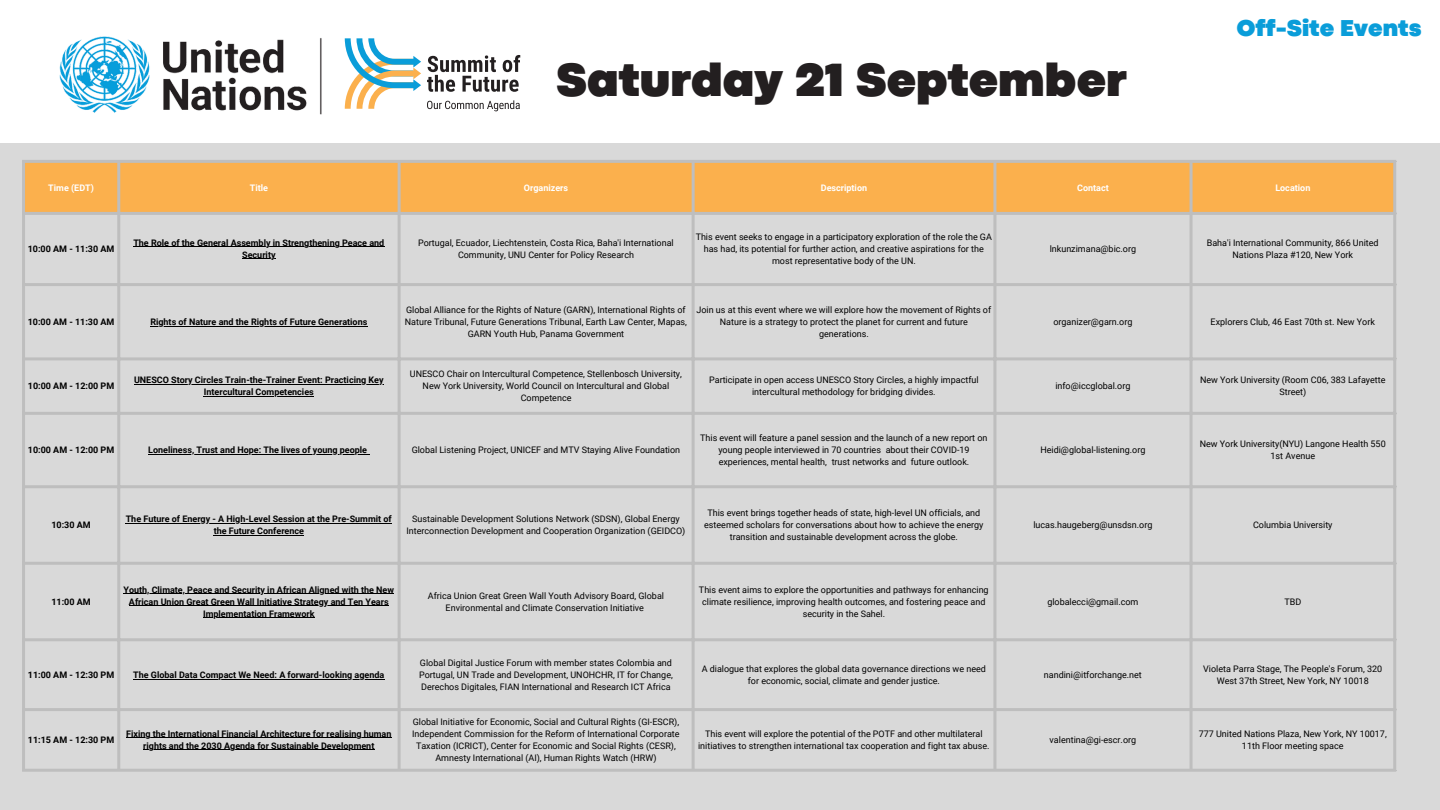
<style>
.page{position:relative;width:1440px;height:810px;background:#fff}
.page>*{position:absolute;margin:0;border:0;box-sizing:border-box;transform-origin:0 0}
.t1{font:900 48.6px "Codec Pro";color:#231f20}
.t2{font:900 24px "Codec Pro";color:#0a9dd9}
.t3{font:9px/12px "Roboto";color:#000;text-align:center}
.t4{font:700 9px/12px "Roboto";color:#000;text-align:center}
.t5{font:700 9px "Roboto";color:#fff}
</style>
<div class="page">
<div style="left:0;top:81px;width:1440px;height:729px;background:#d9d9d9"></div>
<div style="left:0;top:0;width:1440px;height:142px;background:#fff"></div>
<div style="left:25px;top:163px;width:1368px;height:49px;background:#fbb04d"></div>
<hr style="left:133px;top:246px;width:252px;height:1px;background:#000">
<hr style="left:242px;top:258px;width:34px;height:1px;background:#000">
<hr style="left:150px;top:326px;width:218px;height:1px;background:#000">
<hr style="left:134px;top:384px;width:250px;height:1px;background:#000">
<hr style="left:204px;top:396px;width:110px;height:1px;background:#000">
<hr style="left:148px;top:454px;width:219px;height:1px;background:#000">
<hr style="left:126px;top:523px;width:266px;height:1px;background:#000">
<hr style="left:214px;top:535px;width:90px;height:1px;background:#000">
<hr style="left:124px;top:593px;width:270px;height:1px;background:#000">
<hr style="left:129px;top:605px;width:260px;height:1px;background:#000">
<hr style="left:203px;top:617px;width:112px;height:1px;background:#000">
<hr style="left:133px;top:679px;width:252px;height:1px;background:#000">
<hr style="left:126px;top:737px;width:266px;height:1px;background:#000">
<hr style="left:143px;top:749px;width:232px;height:1px;background:#000">
<hr style="left:22px;top:163px;width:3px;height:606px;background:#bebebe">
<hr style="left:117px;top:163px;width:3px;height:606px;background:#bebebe">
<hr style="left:398px;top:163px;width:3px;height:606px;background:#bebebe">
<hr style="left:692px;top:163px;width:3px;height:606px;background:#bebebe">
<hr style="left:993px;top:163px;width:3px;height:606px;background:#bebebe">
<hr style="left:1190px;top:163px;width:3px;height:606px;background:#bebebe">
<hr style="left:1393px;top:163px;width:3px;height:606px;background:#bebebe">
<hr style="left:22px;top:160px;width:1374px;height:3px;background:#bebebe">
<hr style="left:22px;top:212px;width:1374px;height:3px;background:#bebebe">
<hr style="left:22px;top:283px;width:1374px;height:3px;background:#bebebe">
<hr style="left:22px;top:357px;width:1374px;height:3px;background:#bebebe">
<hr style="left:22px;top:412px;width:1374px;height:3px;background:#bebebe">
<hr style="left:22px;top:485px;width:1374px;height:3px;background:#bebebe">
<hr style="left:22px;top:562px;width:1374px;height:3px;background:#bebebe">
<hr style="left:22px;top:638px;width:1374px;height:3px;background:#bebebe">
<hr style="left:22px;top:708px;width:1374px;height:3px;background:#bebebe">
<hr style="left:22px;top:769px;width:1374px;height:3px;background:#bebebe">
<svg style="left:427px;top:55px;width:93px;height:37px"></svg>
<svg style="left:427px;top:100px;width:93px;height:11px"></svg>
<svg style="left:345px;top:38px;width:76px;height:71px"></svg>
<img style="left:59px;top:36px;width:263px;height:79px">
<h1 class="t1" style="left:556px;top:63px;width:572px">Saturday 21 September</h1>
<h2 class="t2" style="left:1237px;top:20px;width:186px">Off-Site Events</h2>
<p class="t5" style="left:48px;top:182px;width:47px">Time (EDT)</p>
<p class="t5" style="left:250px;top:182px;width:20px">Title</p>
<p class="t5" style="left:524px;top:182px;width:46px">Organizers</p>
<h1 class="t5" style="left:821px;top:182px;width:48px">Description</h1>
<p class="t5" style="left:1077px;top:182px;width:33px">Contact</p>
<p class="t5" style="left:1275px;top:182px;width:37px">Location</p>
<p class="t4" style="left:28px;top:243px;width:88px">10:00 AM - 11:30 AM</p>
<p class="t4" style="left:133px;top:237px;width:252px">The Role of the General Assembly in Strengthening Peace and</p>
<p class="t4" style="left:242px;top:249px;width:35px">Security</p>
<p class="t4" style="left:28px;top:316px;width:88px">10:00 AM - 11:30 AM</p>
<p class="t4" style="left:150px;top:316px;width:218px">Rights of Nature and the Rights of Future Generations</p>
<p class="t4" style="left:28px;top:380px;width:88px">10:00 AM - 12:00 PM</p>
<p class="t4" style="left:134px;top:374px;width:251px">UNESCO Story Circles Train-the-Trainer Event: Practicing Key</p>
<p class="t4" style="left:204px;top:386px;width:111px">Intercultural Competencies</p>
<p class="t3" style="left:418px;top:237px;width:257px">Portugal, Ecuador, Liechtenstein, Costa Rica, Baha'i International<br>Community, UNU Center for Policy Research</p>
<p class="t3" style="left:696px;top:231px;width:298px">This event seeks to engage in a participatory exploration of the role the GA has had, its potential for further action, and creative aspirations for the most representative body of the UN.</p>
<p class="t3" style="left:405px;top:304px;width:284px">Global Alliance for the Rights of Nature (GARN), International Rights of<br>Nature Tribunal, Future Generations Tribunal, Earth Law Center, Mapas,<br>GARN Youth Hub, Panama Government</p>
<p class="t3" style="left:697px;top:304px;width:296px">Join us at this event where we will explore how the movement of Rights of<br>Nature is a strategy to protect the planet for current and future generations.</p>
<p class="t3" style="left:1050px;top:243px;width:88px">lnkunzimana@bic.org</p>
<p class="t3" style="left:1207px;top:237px;width:173px">Baha'i International Community, 866 United<br>Nations Plaza #120, New York</p>
<p class="t3" style="left:1053px;top:316px;width:81px">organizer@garn.org</p>
<p class="t3" style="left:1211px;top:316px;width:166px">Explorers Club, 46 East 70th st. New York</p>
<p class="t3" style="left:410px;top:368px;width:274px">UNESCO Chair on Intercultural Competence, Stellenbosch University,<br>New York University, World Council on Intercultural and Global<br>Competence</p>
<p class="t3" style="left:709px;top:374px;width:271px">Participate in open access UNESCO Story Circles, a highly impactful intercultural methodology for bridging divides.</p>
<p class="t3" style="left:1055px;top:380px;width:77px">info@iccglobal.org</p>
<p class="t3" style="left:1200px;top:374px;width:187px">New York University (Room C06, 383 Lafayette<br>Street)</p>
<p class="t4" style="left:28px;top:444px;width:88px">10:00 AM - 12:00 PM</p>
<p class="t4" style="left:148px;top:444px;width:220px">Loneliness, Trust and Hope: The lives of young people</p>
<p class="t3" style="left:412px;top:444px;width:270px">Global Listening Project, UNICEF and MTV Staying Alive Foundation</p>
<p class="t3" style="left:700px;top:432px;width:289px">This event will feature a panel session and the launch of a new report on young people interviewed in 70 countries about their COVID-19 experiences, mental health, trust networks and future outlook.</p>
<p class="t4" style="left:51px;top:519px;width:41px">10:30 AM</p>
<p class="t4" style="left:126px;top:513px;width:268px">The Future of Energy - A High-Level Session at the Pre-Summit of the Future Conference</p>
<p class="t3" style="left:406px;top:513px;width:280px">Sustainable Development Solutions Network (SDSN), Global Energy<br>Interconnection Development and Cooperation Organization (GEIDCO)</p>
<p class="t3" style="left:704px;top:507px;width:281px">This event brings together heads of state, high-level UN officials, and esteemed scholars for conversations about how to achieve the energy transition and sustainable development across the globe.</p>
<p class="t4" style="left:51px;top:595px;width:41px">11:00 AM</p>
<p class="t4" style="left:124px;top:583px;width:272px">Youth, Climate, Peace and Security in African Aligned with the New</p>
<p class="t4" style="left:129px;top:595px;width:261px">African Union Great Green Wall Initiative Strategy and Ten Years</p>
<p class="t4" style="left:203px;top:607px;width:113px">Implementation Framework</p>
<p class="t3" style="left:428px;top:589px;width:238px">Africa Union Great Green Wall Youth Advisory Board, Global<br>Environmental and Climate Conservation Initiative</p>
<p class="t3" style="left:699px;top:583px;width:291px">This event aims to explore the opportunities and pathways for enhancing climate resilience, improving health outcomes, and fostering peace and security in the Sahel.</p>
<p class="t3" style="left:1040px;top:444px;width:107px">Heidi@global-listening.org</p>
<p class="t3" style="left:1200px;top:438px;width:187px">New York University(NYU) Langone Health 550<br>1st Avenue</p>
<p class="t3" style="left:1033px;top:519px;width:121px">lucas.haugeberg@unsdsn.org</p>
<p class="t3" style="left:1253px;top:519px;width:81px">Columbia University</p>
<p class="t3" style="left:1047px;top:595px;width:93px">globalecci@gmail.com</p>
<p class="t3" style="left:1284px;top:595px;width:18px">TBD</p>
<p class="t4" style="left:28px;top:669px;width:88px">11:00 AM - 12:30 PM</p>
<p class="t4" style="left:133px;top:669px;width:253px">The Global Data Compact We Need: A forward-looking agenda</p>
<p class="t3" style="left:419px;top:657px;width:255px;text-align:justify">Global Digital Justice Forum with member states Colombia and Portugal, UN Trade and Development, UNOHCHR, IT for Change, Derechos Digitales, FIAN International and Research ICT Africa</p>
<p class="t3" style="left:702px;top:663px;width:286px">A dialogue that explores the global data governance directions we need for economic, social, climate and gender justice.</p>
<p class="t3" style="left:1044px;top:669px;width:100px">nandini@itforchange.net</p>
<p class="t3" style="left:1203px;top:663px;width:181px">Violeta Parra Stage, The People's Forum, 320<br>West 37th Street, New York, NY 10018</p>
<p class="t4" style="left:28px;top:734px;width:88px">11:15 AM - 12:30 PM</p>
<p class="t4" style="left:126px;top:728px;width:267px">Fixing the International Financial Architecture for realising human</p>
<p class="t4" style="left:143px;top:740px;width:233px">rights and the 2030 Agenda for Sustainable Development</p>
<p class="t3" style="left:412px;top:716px;width:269px">Global Initiative for Economic, Social and Cultural Rights (GI-ESCR), Independent Commission for the Reform of International Corporate Taxation (ICRICT), Center for Economic and Social Rights (CESR), Amnesty International (AI), Human Rights Watch (HRW)</p>
<p class="t3" style="left:698px;top:728px;width:293px">This event will explore the potential of the POTF and other multilateral initiatives to strengthen international tax cooperation and fight tax abuse.</p>
<p class="t3" style="left:1050px;top:734px;width:88px">valentina@gi-escr.org</p>
<p class="t3" style="left:1199px;top:728px;width:190px">777 United Nations Plaza, New York, NY 10017,<br>11th Floor meeting space</p>
</div>
